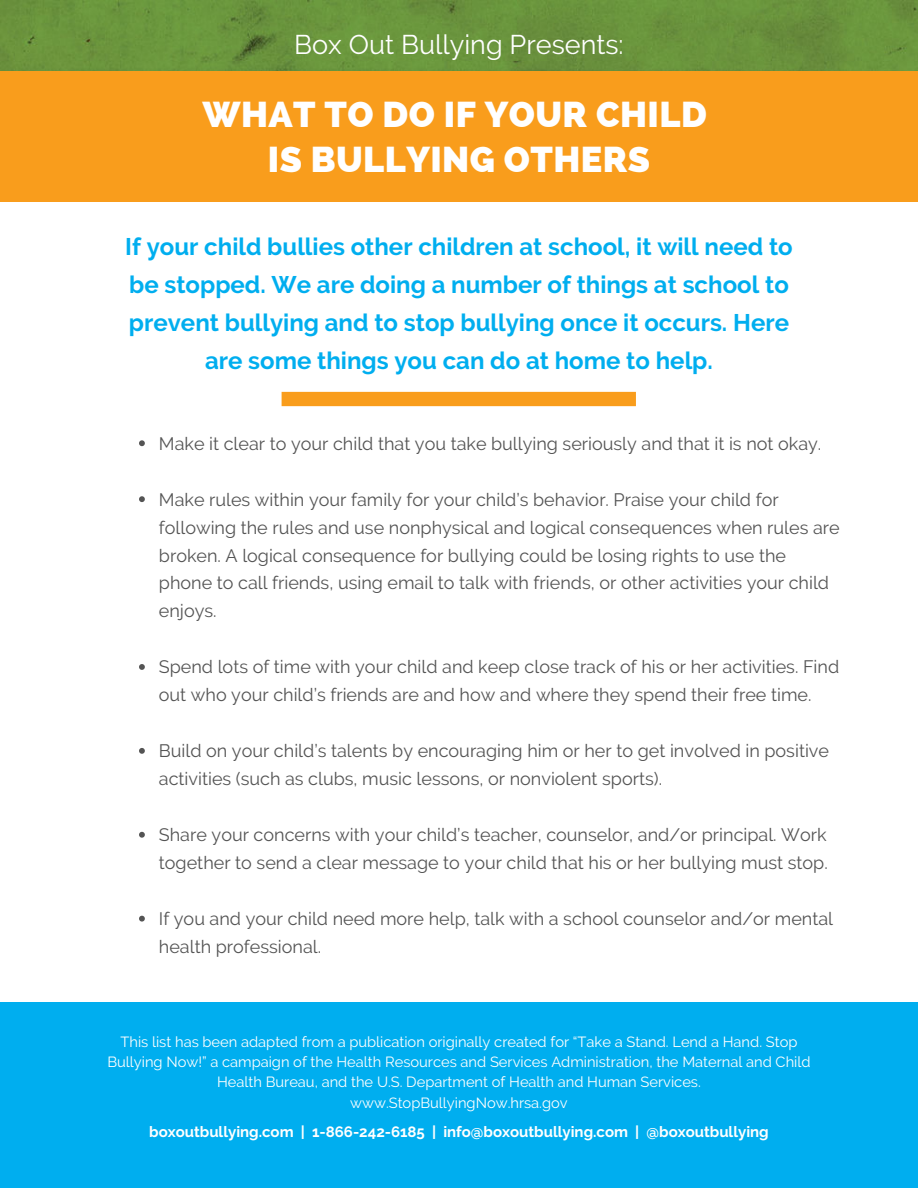
<style>
.page{position:relative;width:918px;height:1188px;background:#fff}
.page>*{position:absolute;margin:0;border:0;box-sizing:border-box;transform-origin:0 0}
.t1{font:800 36px/45px "Raleway";letter-spacing:.01em;color:#fff;text-align:center}
.t2{font:27px "Raleway";color:#fff}
.t3{font:700 24px/38.2px "Raleway";color:#00aeef;text-align:center}
.t4{font:18px/27.9px "Raleway";color:#545454}
.t5{font:700 15px "Raleway";color:#fff}
.t6{font:14.7px/20.2px "Raleway";color:#fff;text-align:center}
</style>
<div class="page">
<img style="left:0;top:1px;width:918px;height:71px">
<div style="left:0;top:72px;width:918px;height:130px;background:#f99d1c"></div>
<svg style="left:139px;top:440px;width:6px;height:6px"></svg>
<svg style="left:139px;top:496px;width:6px;height:6px"></svg>
<svg style="left:139px;top:664px;width:6px;height:6px"></svg>
<svg style="left:139px;top:748px;width:6px;height:6px"></svg>
<svg style="left:139px;top:832px;width:6px;height:6px"></svg>
<svg style="left:139px;top:916px;width:6px;height:6px"></svg>
<div style="left:282px;top:392px;width:354px;height:14px;background:#f99d1c"></div>
<div style="left:0;top:1002px;width:918px;height:186px;background:#00aeef"></div>
<h2 class="t2" style="left:294px;top:29px;width:331px">Box Out Bullying Presents:</h2>
<h1 class="t1" style="left:203px;top:92px;width:506px">WHAT TO DO IF YOUR CHILD<br>IS BULLYING OTHERS</h1>
<h3 class="t3" style="left:125px;top:227px;width:669px">If your child bullies other children at school, it will need to be stopped. We are doing a number of things at school to prevent bullying and to stop bullying once it occurs. Here are some things you can do at home to help.</h3>
<p class="t4" style="left:159px;top:429px;width:664px">Make it clear to your child that you take bullying seriously and that it is not okay.</p>
<p class="t4" style="left:159px;top:485px;width:682px">Make rules within your family for your child’s behavior. Praise your child for following the rules and use nonphysical and logical consequences when rules are broken. A logical consequence for bullying could be losing rights to use the phone to call friends, using email to talk with friends, or other activities your child enjoys.</p>
<p class="t4" style="left:159px;top:653px;width:682px">Spend lots of time with your child and keep close track of his or her activities. Find out who your child’s friends are and how and where they spend their free time.</p>
<p class="t4" style="left:159px;top:737px;width:672px">Build on your child’s talents by encouraging him or her to get involved in positive activities (such as clubs, music lessons, or nonviolent sports).</p>
<p class="t4" style="left:159px;top:821px;width:670px">Share your concerns with your child’s teacher, counselor, and/or principal. Work together to send a clear message to your child that his or her bullying must stop.</p>
<p class="t4" style="left:159px;top:905px;width:676px">If you and your child need more help, talk with a school counselor and/or mental health professional.</p>
<p class="t6" style="left:107px;top:1031px;width:705px">This list has been adapted from a publication originally created for “Take a Stand. Lend a Hand. Stop Bullying Now!” a campaign of the Health Resources and Services Administration, the Maternal and Child Health Bureau, and the U.S. Department of Health and Human Services. www.StopBullyingNow.hrsa.gov</p>
<p class="t5" style="left:149px;top:1124px;width:621px">boxoutbullying.com | 1-866-242-6185 | info@boxoutbullying.com | @boxoutbullying</p>
</div>
